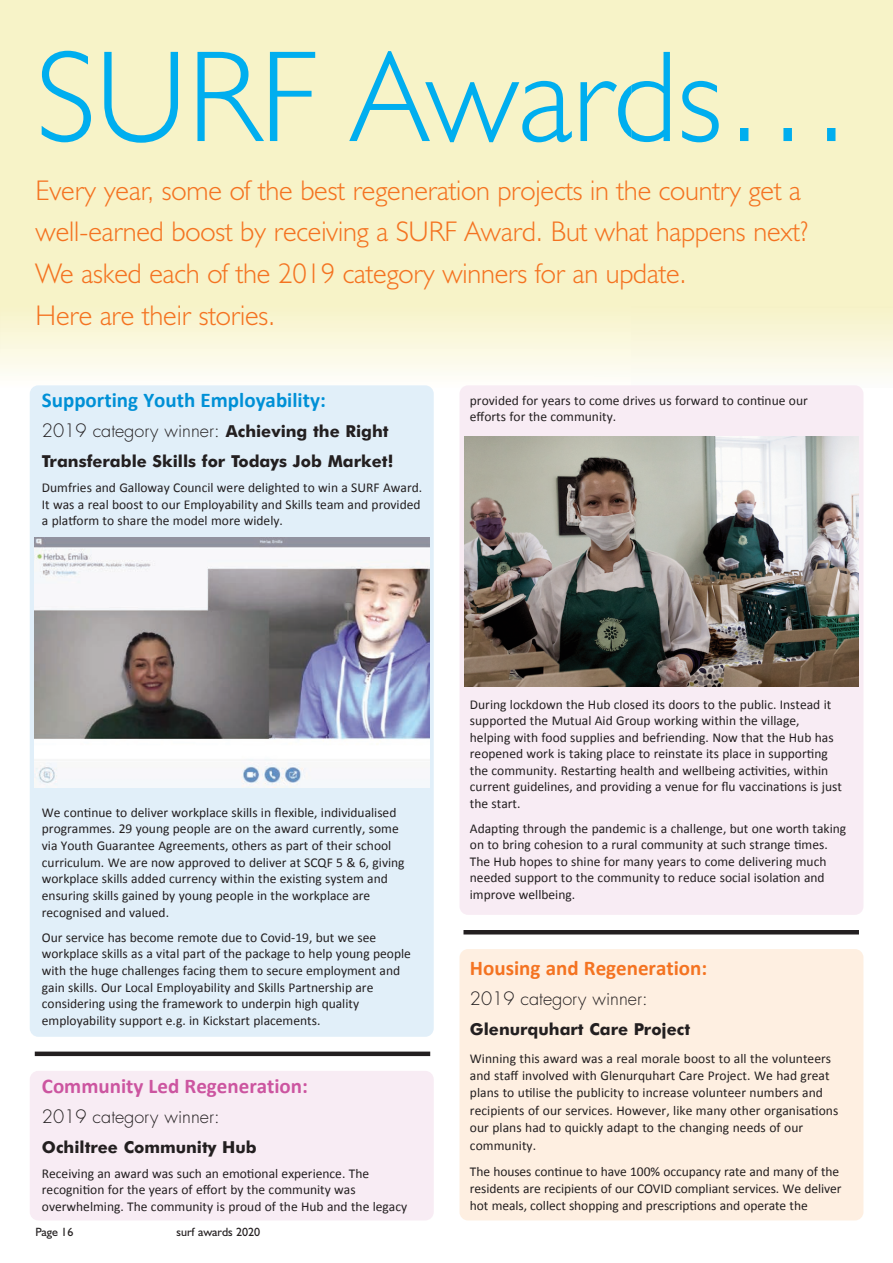
<style>
.page{position:relative;width:893px;height:1263px;background:#fff}
.page>*{position:absolute;margin:0;border:0;box-sizing:border-box;transform-origin:0 0}
.t1{font:300 130.5px "Humanist 521 BT";letter-spacing:-.005em;color:#00aeef}
.t2{font:300 28.5px/41.7px "Humanist 521 BT";letter-spacing:-.005em;color:#f47321}
.t3{font:700 21px "Calibri";color:#0090d6}
.t4{font:700 21px "Calibri";color:#cc55a0}
.t5{font:700 21px "Calibri";color:#f47321}
.t6{font:300 18px "Futura";color:#231f20}
.t7{font:700 16.5px "Futura BT";color:#231f20}
.t8{font:13.5px/16.5px "Calibri";color:#231f20}
.t9{font:12px "Humanist 521 BT";color:#231f20}
.s1{font-family:"Futura BT";font-weight:700;font-size:16.5px}
</style>
<div class="page">
<div style="left:0;top:0;width:893px;height:352px;background:#f7f3c8"></div>
<svg style="left:0;top:323px;width:631px;height:52px"></svg>
<img style="left:631px;top:51px;width:262px;height:340px">
<img style="left:631px;top:52px;width:204px;height:90px">
<div style="left:459px;top:385px;width:404px;height:530px;background:#f8ecf4;border-radius:9px"></div>
<div style="left:459px;top:949px;width:404px;height:271px;background:#feefe1;border-radius:9px"></div>
<div style="left:30px;top:385px;width:404px;height:652px;background:#e1eff9;border-radius:9px"></div>
<div style="left:30px;top:1071px;width:404px;height:149px;background:#f8ecf4;border-radius:9px"></div>
<hr style="left:463px;top:930px;width:396px;height:4px;background:#231f20">
<img style="left:35px;top:537px;width:394px;height:251px">
<img style="left:464px;top:436px;width:395px;height:250px">
<div style="left:35px;top:1051px;width:395px;height:5px;background:#231f20"></div>
<h1 class="t1" style="left:36px;top:52px;width:819px">SURF Awards…</h1>
<h2 class="t2" style="left:36px;top:172px;width:775px">Every year, some of the best regeneration projects in the country get a well-earned boost by receiving a SURF Award. But what happens next?<br>We asked each of the 2019 category winners for an update.<br>Here are their stories.</h2>
<h3 class="t3" style="left:42px;top:387px;width:285px">Supporting Youth Employability:</h3>
<h3 class="t6" style="left:42px;top:419px;width:348px">2019 category winner: <span class="s1">Achieving the Right</span></h3>
<p class="t7" style="left:42px;top:451px;width:353px">Transferable Skills for Todays Job Market!</p>
<p class="t8" style="left:42px;top:479px;width:382px;text-align:justify">Dumfries and Galloway Council were delighted to win a SURF Award.<br>It was a real boost to our Employability and Skills team and provided a platform to share the model more widely.</p>
<p class="t8" style="left:470px;top:391px;width:339px">provided for years to come drives us forward to continue our efforts for the community.</p>
<p class="t8" style="left:42px;top:803px;width:364px">We continue to deliver workplace skills in flexible, individualised programmes. 29 young people are on the award currently, some via Youth Guarantee Agreements, others as part of their school curriculum. We are now approved to deliver at SCQF 5 &amp; 6, giving workplace skills added currency within the existing system and ensuring skills gained by young people in the workplace are recognised and valued.</p>
<p class="t8" style="left:42px;top:928px;width:371px">Our service has become remote due to Covid-19, but we see workplace skills as a vital part of the package to help young people with the huge challenges facing them to secure employment and gain skills. Our Local Employability and Skills Partnership are considering using the framework to underpin high quality employability support e.g. in Kickstart placements.</p>
<h3 class="t4" style="left:42px;top:1073px;width:268px">Community Led Regeneration:</h3>
<h3 class="t6" style="left:42px;top:1104px;width:179px">2019 category winner:</h3>
<p class="t7" style="left:42px;top:1137px;width:216px">Ochiltree Community Hub</p>
<p class="t8" style="left:42px;top:1164px;width:367px">Receiving an award was such an emotional experience. The recognition for the years of effort by the community was overwhelming. The community is proud of the Hub and the legacy</p>
<p class="t9" style="left:36px;top:1228px;width:39px">Page 16</p>
<p class="t9" style="left:177px;top:1228px;width:85px">surf awards 2020</p>
<p class="t8" style="left:470px;top:695px;width:374px">During lockdown the Hub closed its doors to the public. Instead it supported the Mutual Aid Group working within the village, helping with food supplies and befriending. Now that the Hub has reopened work is taking place to reinstate its place in supporting the community. Restarting health and wellbeing activities, within current guidelines, and providing a venue for flu vaccinations is just the start.</p>
<p class="t8" style="left:470px;top:819px;width:378px">Adapting through the pandemic is a challenge, but one worth taking on to bring cohesion to a rural community at such strange times.<br>The Hub hopes to shine for many years to come delivering much needed support to the community to reduce social isolation and improve wellbeing.</p>
<h3 class="t5" style="left:470px;top:955px;width:239px">Housing and Regeneration:</h3>
<h3 class="t6" style="left:470px;top:987px;width:179px">2019 category winner:</h3>
<p class="t7" style="left:470px;top:1019px;width:222px">Glenurquhart Care Project</p>
<p class="t8" style="left:470px;top:1049px;width:370px;line-height:17.4px">Winning this award was a real morale boost to all the volunteers and staff involved with Glenurquhart Care Project. We had great plans to utilise the publicity to increase volunteer numbers and recipients of our services. However, like many other organisations our plans had to quickly adapt to the changing needs of our community.</p>
<p class="t8" style="left:470px;top:1162px;width:373px;line-height:17.4px">The houses continue to have 100% occupancy rate and many of the residents are recipients of our COVID compliant services. We deliver hot meals, collect shopping and prescriptions and operate the</p>
</div>
